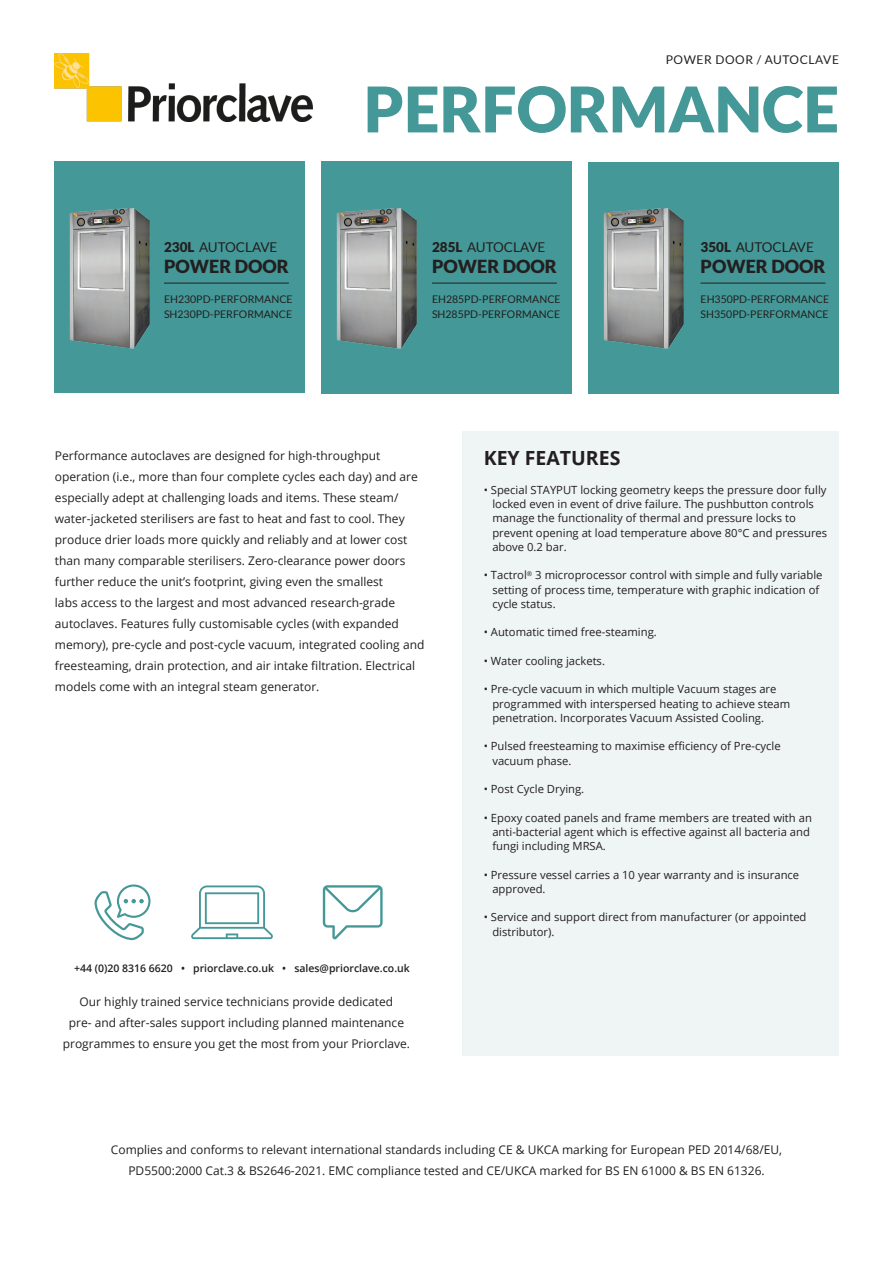
<style>
.page{position:relative;width:893px;height:1263px;background:#fff}
.page>*{position:absolute;margin:0;border:0;box-sizing:border-box;transform-origin:0 0}
.t1{font:900 63px "Lato";color:#449897}
.t2{font:700 19.5px "Open Sans";color:#231f20}
.t3{font:900 18px "Lato";color:#231f20}
.t4{font:13.5px "Lato";color:#231f20}
.t5{font:12px/21px "Open Sans";color:#231f20;text-align:center}
.t6{font:12px "Lato";letter-spacing:.05em;color:#231f20}
.Key_Features_Body_Bu{font:11.25px/14.2px "Open Sans";color:#231f20}
.t7{font:10.5px "Lato";color:#231f20}
.t8{font:600 10.5px "Open Sans";color:#231f20}
.s1{font-weight:900}
</style>
<div class="page">
<div style="left:54px;top:162px;width:250px;height:231px;background:#449897"></div>
<div style="left:321px;top:162px;width:250px;height:232px;background:#449897"></div>
<div style="left:589px;top:162px;width:250px;height:232px;background:#449897"></div>
<div style="left:463px;top:432px;width:376px;height:624px;background:#eff4f4"></div>
<img style="left:55px;top:54px;width:258px;height:68px">
<svg style="left:191px;top:885px;width:82px;height:54px"></svg>
<svg style="left:94px;top:884px;width:56px;height:56px"></svg>
<svg style="left:323px;top:885px;width:60px;height:54px"></svg>
<hr style="left:164px;top:283px;width:125px;height:1px;background:#231f20">
<hr style="left:432px;top:283px;width:125px;height:1px;background:#231f20">
<hr style="left:700px;top:283px;width:125px;height:1px;background:#231f20">
<img style="left:69px;top:208px;width:81px;height:141px">
<img style="left:336px;top:208px;width:81px;height:141px">
<img style="left:603px;top:208px;width:81px;height:141px">
<p class="t6" style="left:666px;top:53px;width:175px">POWER DOOR / AUTOCLAVE</p>
<p class="t4" style="left:164px;top:240px;width:115px"><span class="s1">230L</span> AUTOCLAVE</p>
<p class="t3" style="left:164px;top:256px;width:126px">POWER DOOR</p>
<p class="t7" style="left:164px;top:293px;width:130px">EH230PD-PERFORMANCE</p>
<p class="t7" style="left:164px;top:308px;width:130px">SH230PD-PERFORMANCE</p>
<h1 class="t1" style="left:364px;top:72px;width:477px">PERFORMANCE</h1>
<p class="t4" style="left:432px;top:240px;width:115px"><span class="s1">285L</span> AUTOCLAVE</p>
<p class="t3" style="left:432px;top:256px;width:126px">POWER DOOR</p>
<p class="t7" style="left:432px;top:293px;width:130px">EH285PD-PERFORMANCE</p>
<p class="t7" style="left:432px;top:308px;width:130px">SH285PD-PERFORMANCE</p>
<p class="t4" style="left:700px;top:240px;width:115px"><span class="s1">350L</span> AUTOCLAVE</p>
<p class="t3" style="left:700px;top:256px;width:126px">POWER DOOR</p>
<p class="t7" style="left:700px;top:293px;width:130px">EH350PD-PERFORMANCE</p>
<p class="t7" style="left:700px;top:308px;width:130px">SH350PD-PERFORMANCE</p>
<p class="t5" style="left:55px;top:444px;width:371px;text-align:left">Performance autoclaves are designed for high-throughput operation (i.e., more than four complete cycles each day) and are especially adept at challenging loads and items. These steam/ water-jacketed sterilisers are fast to heat and fast to cool. They produce drier loads more quickly and reliably and at lower cost than many comparable sterilisers. Zero-clearance power doors further reduce the unit’s footprint, giving even the smallest<br>labs access to the largest and most advanced research-grade autoclaves. Features fully customisable cycles (with expanded memory), pre-cycle and post-cycle vacuum, integrated cooling and freesteaming, drain protection, and air intake filtration. Electrical models come with an integral steam generator.</p>
<p class="t2" style="left:484px;top:445px;width:138px">KEY FEATURES</p>
<p class="Key_Features_Body_Bu" style="left:484px;top:482px;width:344px">• Special STAYPUT locking geometry keeps the pressure door fully</p>
<p class="Key_Features_Body_Bu" style="left:492px;top:497px;width:336px">locked even in event of drive failure. The pushbutton controls manage the functionality of thermal and pressure locks to prevent opening at load temperature above 80°C and pressures above 0.2 bar.</p>
<p class="Key_Features_Body_Bu" style="left:484px;top:568px;width:340px">• Tactrol<sup>®</sup> 3 microprocessor control with simple and fully variable</p>
<p class="Key_Features_Body_Bu" style="left:492px;top:582px;width:328px">setting of process time, temperature with graphic indication of cycle status.</p>
<p class="Key_Features_Body_Bu" style="left:484px;top:625px;width:175px">• Automatic timed free-steaming.</p>
<p class="Key_Features_Body_Bu" style="left:484px;top:653px;width:123px">• Water cooling jackets.</p>
<p class="Key_Features_Body_Bu" style="left:484px;top:682px;width:294px">• Pre-cycle vacuum in which multiple Vacuum stages are</p>
<p class="Key_Features_Body_Bu" style="left:492px;top:696px;width:299px">programmed with interspersed heating to achieve steam penetration. Incorporates Vacuum Assisted Cooling.</p>
<p class="Key_Features_Body_Bu" style="left:484px;top:739px;width:298px">• Pulsed freesteaming to maximise efficiency of Pre-cycle</p>
<p class="Key_Features_Body_Bu" style="left:492px;top:753px;width:81px">vacuum phase.</p>
<p class="Key_Features_Body_Bu" style="left:484px;top:782px;width:102px">• Post Cycle Drying.</p>
<p class="Key_Features_Body_Bu" style="left:484px;top:810px;width:330px">• Epoxy coated panels and frame members are treated with an</p>
<p class="Key_Features_Body_Bu" style="left:492px;top:824px;width:319px">anti-bacterial agent which is effective against all bacteria and fungi including MRSA.</p>
<p class="Key_Features_Body_Bu" style="left:484px;top:867px;width:317px">• Pressure vessel carries a 10 year warranty and is insurance</p>
<p class="Key_Features_Body_Bu" style="left:492px;top:881px;width:55px">approved.</p>
<p class="Key_Features_Body_Bu" style="left:484px;top:910px;width:324px">• Service and support direct from manufacturer (or appointed</p>
<p class="Key_Features_Body_Bu" style="left:492px;top:924px;width:63px">distributor).</p>
<p class="t8" style="left:74px;top:961px;width:337px">+44 (0)20 8316 6620 • priorclave.co.uk • sales@priorclave.co.uk</p>
<p class="t5" style="left:63px;top:990px;width:349px">Our highly trained service technicians provide dedicated<br>pre- and after-sales support including planned maintenance programmes to ensure you get the most from your Priorclave.</p>
<p class="t5" style="left:111px;top:1138px;width:673px">Complies and conforms to relevant international standards including CE &amp; UKCA marking for European PED 2014/68/EU,<br>PD5500:2000 Cat.3 &amp; BS2646-2021. EMC compliance tested and CE/UKCA marked for BS EN 61000 &amp; BS EN 61326.</p>
</div>
